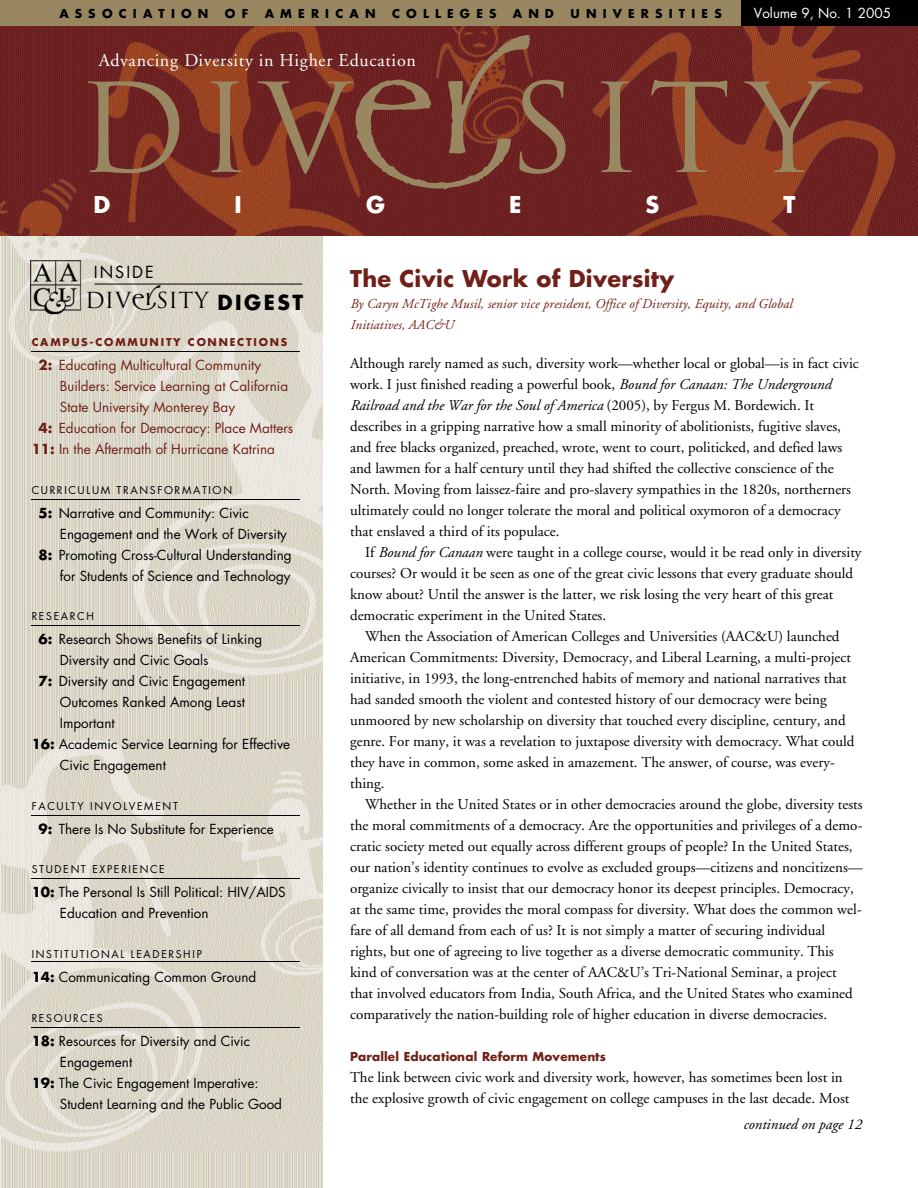
<style>
.page{position:relative;width:918px;height:1188px;background:#fff}
.page>*{position:absolute;margin:0;border:0;box-sizing:border-box;transform-origin:0 0}
.t1{font:120px "Trajan";color:#988761}
.t2{font:700 22.5px "Futura";letter-spacing:.015em;color:#702019}
.t3{font:700 22.5px "Futura";color:#fff}
.t4{font:21.6px "Trajan";color:#000}
.t5{font:18px "Adobe Garamond";letter-spacing:.04em;color:#fff}
.t6{font:16.2px "Futura";color:#000}
.t7{font:15px/21px "Adobe Garamond";color:#000}
.t8{font:italic 15px "Adobe Garamond";color:#000}
.t9{font:13.5px/21px "Futura";color:#000}
.t10{font:13.5px "Futura";color:#702019}
.t11{font:italic 13.5px/21px "Adobe Garamond";letter-spacing:.005em;color:#702019}
.t12{font:13.5px "Futura";color:#fff}
.t13{font:700 12px "Futura";letter-spacing:.51em;color:#000}
.t14{font:700 12px "Futura";letter-spacing:.015em;color:#702019}
.t15{font:10.5px "Futura";letter-spacing:.155em;color:#000}
.t16{font:700 10.5px "Futura";letter-spacing:.165em;color:#702019}
.s1{font-family:"Galahad Alternate";font-size:195px}
.s2{font-family:"Galahad Alternate";font-size:29.4px}
.s3{font-family:"Galahad Alternate";font-size:32.7px}
.s4{font-family:"Futura";font-weight:700;font-size:20.25px}
.s5{font-weight:700}
.s6{font-style:italic}
</style>
<div class="page">
<img style="left:0;top:235px;width:323px;height:953px">
<hr style="left:32px;top:351px;width:268px;height:1px;background:#000">
<hr style="left:32px;top:499px;width:268px;height:1px;background:#000">
<hr style="left:32px;top:626px;width:268px;height:1px;background:#000">
<hr style="left:32px;top:815px;width:268px;height:1px;background:#000">
<hr style="left:32px;top:879px;width:268px;height:1px;background:#000">
<hr style="left:32px;top:961px;width:268px;height:1px;background:#000">
<hr style="left:32px;top:1027px;width:268px;height:1px;background:#000">
<img style="left:0;top:26px;width:918px;height:209px">
<div style="left:0;top:0;width:782px;height:26px;background:#988761"></div>
<div style="left:741px;top:0;width:177px;height:26px;background:#000"></div>
<hr style="left:95px;top:284px;width:207px;height:1px;background:#000">
<p class="t13" style="left:59px;top:8px;width:150px">ASSOCIATION</p>
<p class="t13" style="left:225px;top:8px;width:25px">O F</p>
<p class="t13" style="left:265px;top:8px;width:112px">AMERICAN</p>
<p class="t13" style="left:392px;top:8px;width:106px">COLLEGES</p>
<p class="t13" style="left:513px;top:8px;width:43px">AND</p>
<p class="t13" style="left:570px;top:8px;width:153px">UNIVERSITIES</p>
<p class="t12" style="left:754px;top:6px;width:139px">Volume 9, No. 1 2005</p>
<h1 class="t1" style="left:77px;top:60px;width:751px">DIV<span class="s1">e</span><sup>r</sup>S TY</h1>
<h2 class="t3" style="left:94px;top:195px;width:18px">D</h2>
<h2 class="t3" style="left:235px;top:195px;width:9px">I</h2>
<h2 class="t3" style="left:366px;top:195px;width:20px">G</h2>
<h2 class="t3" style="left:509px;top:195px;width:14px">E</h2>
<h2 class="t3" style="left:646px;top:195px;width:15px">S</h2>
<h2 class="t3" style="left:784px;top:195px;width:13px">T</h2>
<p class="t5" style="left:99px;top:53px;width:319px">Ad vancing Di versity in Higher Ed u c a t i o n</p>
<h1 class="t1" style="left:589px;top:60px;width:54px">I</h1>
<p class="t6" style="left:94px;top:264px;width:61px">I N S I D E</p>
<h3 class="t4" style="left:85px;top:288px;width:219px">DI V<span class="s2">e</span><span class="s3">r</span>SI TY <span class="s4">D I G E S T</span></h3>
<p class="t16" style="left:32px;top:337px;width:257px">CAMPUS-COMMUNITY CONNECTIONS</p>
<p class="t10" style="left:38px;top:359px;width:224px"><span class="s5">2:</span> Educating Multicultural Community</p>
<p class="t10" style="left:60px;top:380px;width:230px">Builders: Service Learning at California</p>
<p class="t10" style="left:60px;top:401px;width:177px">State University Monterey Bay</p>
<p class="t10" style="left:38px;top:422px;width:256px"><span class="s5">4:</span> Education for Democracy: Place Matters</p>
<p class="t10" style="left:32px;top:443px;width:245px"><span class="s5">11:</span> In the Aftermath of Hurricane Katrina</p>
<p class="t15" style="left:32px;top:485px;width:202px">CURRICULUM TRANSFORMATION</p>
<p class="t9" style="left:38px;top:503px;width:212px"><span class="s5">5:</span> Narrative and Community: Civic</p>
<p class="t9" style="left:60px;top:524px;width:229px">Engagement and the Work of Diversity</p>
<p class="t9" style="left:38px;top:545px;width:255px"><span class="s5">8:</span> Promoting Cross-Cultural Understanding</p>
<p class="t9" style="left:60px;top:566px;width:232px">for Students of Science and Technology</p>
<p class="t15" style="left:32px;top:612px;width:64px">R E S E A R C H</p>
<p class="t9" style="left:38px;top:630px;width:225px"><span class="s5">6:</span> Research Shows Benefits of Linking</p>
<p class="t9" style="left:60px;top:651px;width:150px">Diversity and Civic Goals</p>
<p class="t9" style="left:38px;top:672px;width:208px"><span class="s5">7:</span> Diversity and Civic Engagement</p>
<p class="t9" style="left:60px;top:693px;width:187px">Outcomes Ranked Among Least</p>
<p class="t9" style="left:60px;top:714px;width:56px">Important</p>
<p class="t9" style="left:32px;top:735px;width:260px"><span class="s5">16:</span> Academic Service Learning for Effective</p>
<p class="t9" style="left:60px;top:756px;width:108px">Civic Engagement</p>
<p class="t15" style="left:32px;top:801px;width:148px">FACULTY INVOLVEMENT</p>
<p class="t9" style="left:38px;top:820px;width:237px"><span class="s5">9:</span> There Is No Substitute for Experience</p>
<p class="t15" style="left:32px;top:865px;width:135px">STUDENT EXPERIENCE</p>
<p class="t9" style="left:60px;top:883px;width:228px;text-indent:-28px"><span class="s5">10:</span> The Personal Is Still Political: HIV/AIDS<br>Education and Prevention</p>
<p class="t15" style="left:32px;top:949px;width:172px">INSTITUTIONAL LEADERSHIP</p>
<p class="t9" style="left:32px;top:968px;width:226px"><span class="s5">14:</span> Communicating Common Ground</p>
<p class="t15" style="left:32px;top:1013px;width:73px">R E S O U R C E S</p>
<p class="t9" style="left:32px;top:1031px;width:220px"><span class="s5">18:</span> Resources for Diversity and Civic</p>
<p class="t9" style="left:60px;top:1052px;width:74px">Engagement</p>
<p class="t9" style="left:32px;top:1073px;width:228px"><span class="s5">19:</span> The Civic Engagement Imperative:</p>
<p class="t9" style="left:60px;top:1094px;width:224px">Student Learning and the Public Good</p>
<h2 class="t2" style="left:350px;top:268px;width:326px">The Civic Work of Diversity</h2>
<p class="t11" style="left:350px;top:294px;width:444px">By Caryn McTighe Musil, senior vice president, Office of Diversity, Equity, and Global<br>Initiatives, AAC&amp;U</p>
<p class="t7" style="left:350px;top:354px;width:510px">Although rarely named as such, diversity work—whether local or global—is in fact civic work. I just finished reading a powerful book, <span class="s6">Bound for Canaan: The Underground Railroad and the War for the Soul of America</span> (2005), by Fergus M. Bordewich. It describes in a gripping narrative how a small minority of abolitionists, fugitive slaves, and free blacks organized, preached, wrote, went to court, politicked, and defied laws and lawmen for a half century until they had shifted the collective conscience of the North. Moving from laissez-faire and pro-slavery sympathies in the 1820s, northerners ultimately could no longer tolerate the moral and political oxymoron of a democracy that enslaved a third of its populace.</p>
<p class="t7" style="left:350px;top:543px;width:513px;text-indent:15px">If <span class="s6">Bound for Canaan</span> were taught in a college course, would it be read only in diversity courses? Or would it be seen as one of the great civic lessons that every graduate should know about? Until the answer is the latter, we risk losing the very heart of this great democratic experiment in the United States.</p>
<p class="t7" style="left:350px;top:627px;width:506px;text-indent:15px">When the Association of American Colleges and Universities (AAC&amp;U) launched American Commitments: Diversity, Democracy, and Liberal Learning, a multi-project initiative, in 1993, the long-entrenched habits of memory and national narratives that had sanded smooth the violent and contested history of our democracy were being unmoored by new scholarship on diversity that touched every discipline, century, and genre. For many, it was a revelation to juxtapose diversity with democracy. What could they have in common, some asked in amazement. The answer, of course, was every&shy;thing.</p>
<p class="t7" style="left:350px;top:795px;width:514px;text-indent:15px">Whether in the United States or in other democracies around the globe, diversity tests the moral commitments of a democracy. Are the opportunities and privileges of a demo&shy;cratic society meted out equally across different groups of people? In the United States, our nation’s identity continues to evolve as excluded groups—citizens and noncitizens— organize civically to insist that our democracy honor its deepest principles. Democracy, at the same time, provides the moral compass for diversity. What does the common wel&shy;fare of all demand from each of us? It is not simply a matter of securing individual rights, but one of agreeing to live together as a diverse democratic community. This kind of conversation was at the center of AAC&amp;U’s Tri-National Seminar, a project that involved educators from India, South Africa, and the United States who examined comparatively the nation-building role of higher education in diverse democracies.</p>
<p class="t14" style="left:350px;top:1051px;width:257px">Parallel Educational Reform Movements</p>
<p class="t7" style="left:350px;top:1068px;width:501px">The link between civic work and diversity work, however, has sometimes been lost in the explosive growth of civic engagement on college campuses in the last decade. Most</p>
<p class="t8" style="left:743px;top:1118px;width:120px">continued on page 12</p>
</div>
